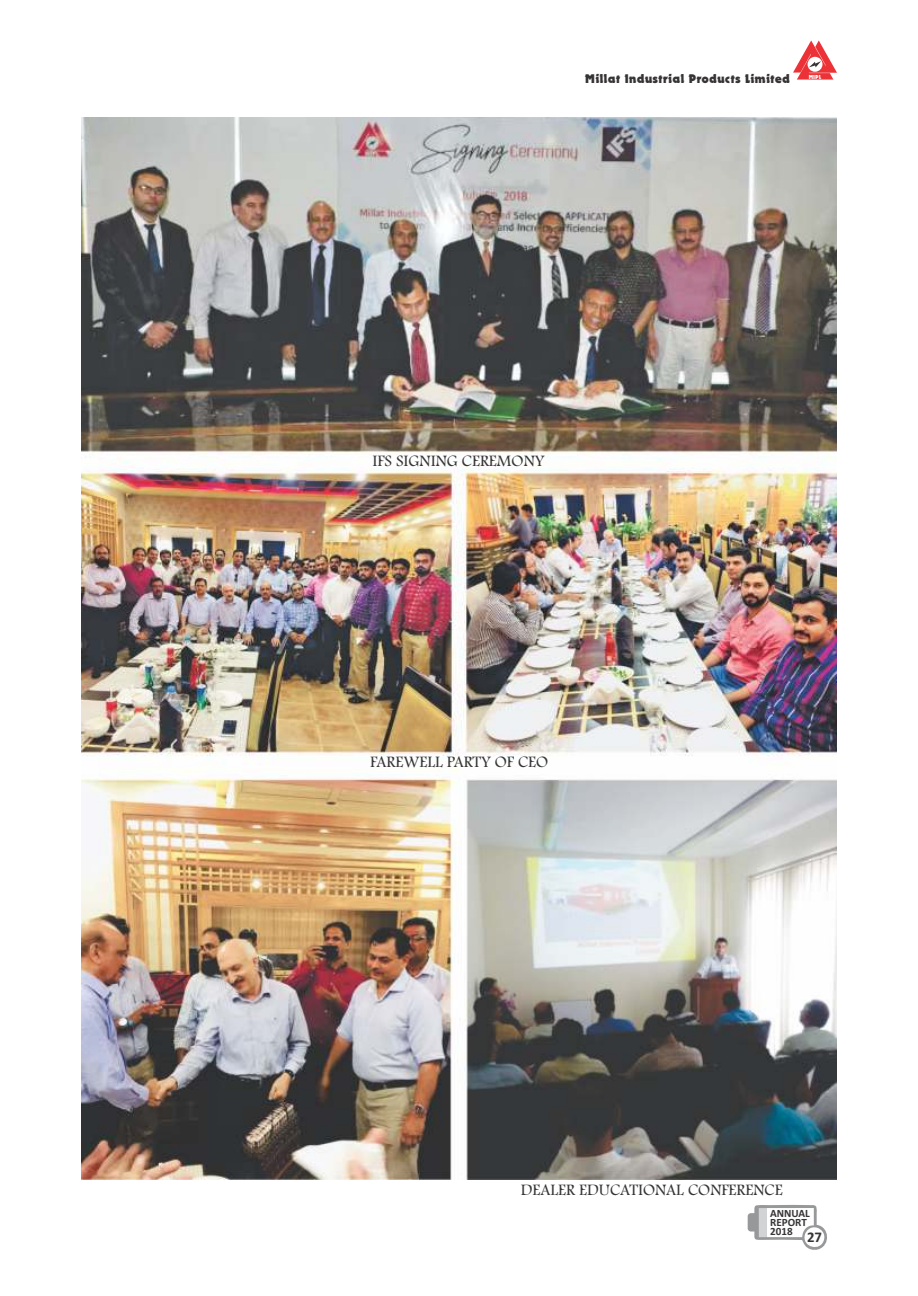
<style>
.page{position:relative;width:918px;height:1296px;background:#fff}
.page>*{position:absolute;margin:0;border:0;box-sizing:border-box;transform-origin:0 0}
.t1{font:16.5px "Footlight MT Light";color:#373435}
.t2{font:700 14.85px "Calibri";color:#373435}
.t3{font:700 13.05px "Dynamo MN";color:#373435}
.t4{font:700 11.1px/8.9px "Calibri";color:#373435}
.t5{font:700 6px "Dynamo MN";color:#fefefe;scale:.93 1}
</style>
<div class="page">
<img style="left:81px;top:117px;width:756px;height:1062px">
<svg style="left:748px;top:1204px;width:79px;height:46px"></svg>
<div style="left:759px;top:1208px;width:7px;height:29px;background:#d2d3d5"></div>
<svg style="left:793px;top:40px;width:44px;height:40px"></svg>
<p class="t3" style="left:585px;top:74px;width:207px">Millat Industrial Products Limited</p>
<p class="t5" style="left:809px;top:75px;width:15px">MIPL</p>
<p class="t1" style="left:373px;top:454px;width:173px">IFS SIGNING CEREMONY</p>
<p class="t1" style="left:370px;top:756px;width:180px">FAREWELL PARTY OF CEO</p>
<p class="t1" style="left:521px;top:1183px;width:263px">DEALER EDUCATIONAL CONFERENCE</p>
<p class="t4" style="left:770px;top:1210px;width:41px">ANNUAL<br>REPORT<br>2018</p>
<p class="t2" style="left:807px;top:1231px;width:17px">27</p>
</div>
